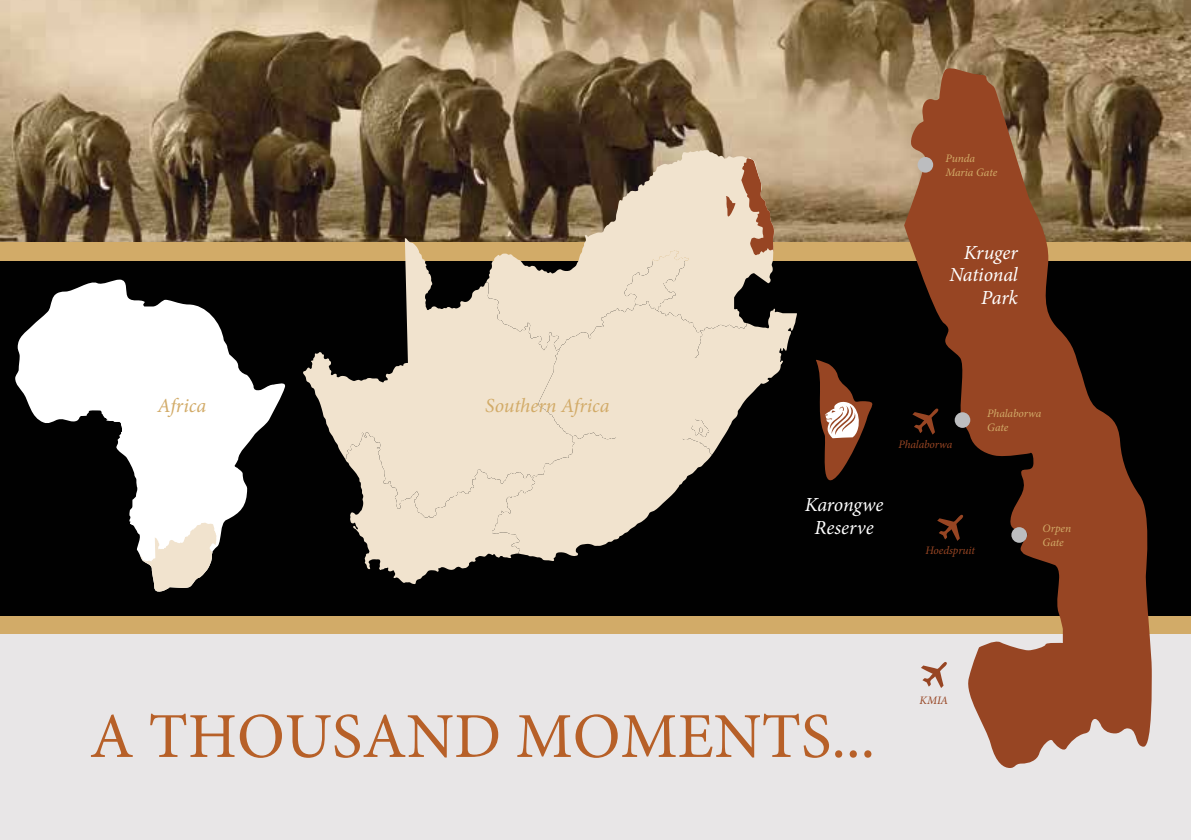
<style>
.page{position:relative;width:1191px;height:840px;background:#fff}
.page>*{position:absolute;margin:0;border:0;box-sizing:border-box;transform-origin:0 0}
.t1{font:64px "Minion Pro";color:#b76028}
.t2{font:italic 20px/22.8px "Minion Pro";letter-spacing:-.01em;color:#fff;text-align:right}
.t3{font:italic 20px "Minion Pro";letter-spacing:-.005em;color:#d2ab68}
.t4{font:italic 11.4px/14.2px "Minion Pro";letter-spacing:-.005em;color:#d2ab68}
.t5{font:italic 11.4px "Minion Pro";letter-spacing:-.005em;color:#974523}
</style>
<div class="page">
<img style="left:0;top:0;width:1191px;height:242px">
<div style="left:0;top:260px;width:1191px;height:356px;background:#010101"></div>
<div style="left:0;top:242px;width:1191px;height:18px;background:#d2ab68"></div>
<div style="left:0;top:616px;width:1191px;height:18px;background:#d2ab68"></div>
<div style="left:0;top:634px;width:1191px;height:205px;background:#e8e6e7"></div>
<svg style="left:15px;top:279px;width:271px;height:272px;fill:#fff"></svg>
<svg style="left:138px;top:522px;width:82px;height:70px"></svg>
<svg style="left:904px;top:66px;width:248px;height:701px;fill:#974523"></svg>
<div style="left:1011px;top:527px;width:16px;height:15px;background:#bcbdbf;border-radius:50%"></div>
<div style="left:954px;top:412px;width:16px;height:15px;background:#bcbdbf;border-radius:50%"></div>
<div style="left:917px;top:157px;width:16px;height:15px;background:#bcbdbf;border-radius:50%"></div>
<svg style="left:816px;top:359px;width:57px;height:122px"></svg>
<div style="left:185px;top:557px;width:21px;height:15px;background:#f1e3ce;border-radius:50%"></div>
<svg style="left:303px;top:238px;width:183px;height:221px"></svg>
<svg style="left:345px;top:250px;width:452px;height:334px"></svg>
<svg style="left:486px;top:150px;width:288px;height:200px;fill:#f1e3ce"></svg>
<svg style="left:725px;top:196px;width:11px;height:24px"></svg>
<div style="left:598px;top:325px;width:103px;height:128px;background:#f1e3ce;border-radius:50%"></div>
<svg style="left:937px;top:513px;width:27px;height:27px"></svg>
<svg style="left:912px;top:407px;width:27px;height:27px"></svg>
<svg style="left:921px;top:660px;width:27px;height:27px"></svg>
<h2 class="t3" style="left:158px;top:391px;width:50px">Africa</h2>
<h2 class="t3" style="left:485px;top:391px;width:126px">Southern Africa</h2>
<p class="t4" style="left:945px;top:151px;width:53px">Punda<br>Maria Gate</p>
<h2 class="t2" style="left:949px;top:240px;width:70px">Kruger<br>National<br>Park</h2>
<p class="t5" style="left:898px;top:436px;width:56px">Phalaborwa</p>
<p class="t4" style="left:987px;top:406px;width:56px">Phalaborwa<br>Gate</p>
<h2 class="t2" style="left:805px;top:493px;width:80px;text-align:center">Karongwe<br>Reserve</h2>
<p class="t5" style="left:925px;top:542px;width:51px">Hoedspruit</p>
<p class="t4" style="left:1042px;top:520px;width:30px">Orpen<br>Gate</p>
<h1 class="t1" style="left:90px;top:697px;width:787px">A THOUSAND MOMENTS...</h1>
<p class="t5" style="left:919px;top:691px;width:30px">KMIA</p>
</div>
